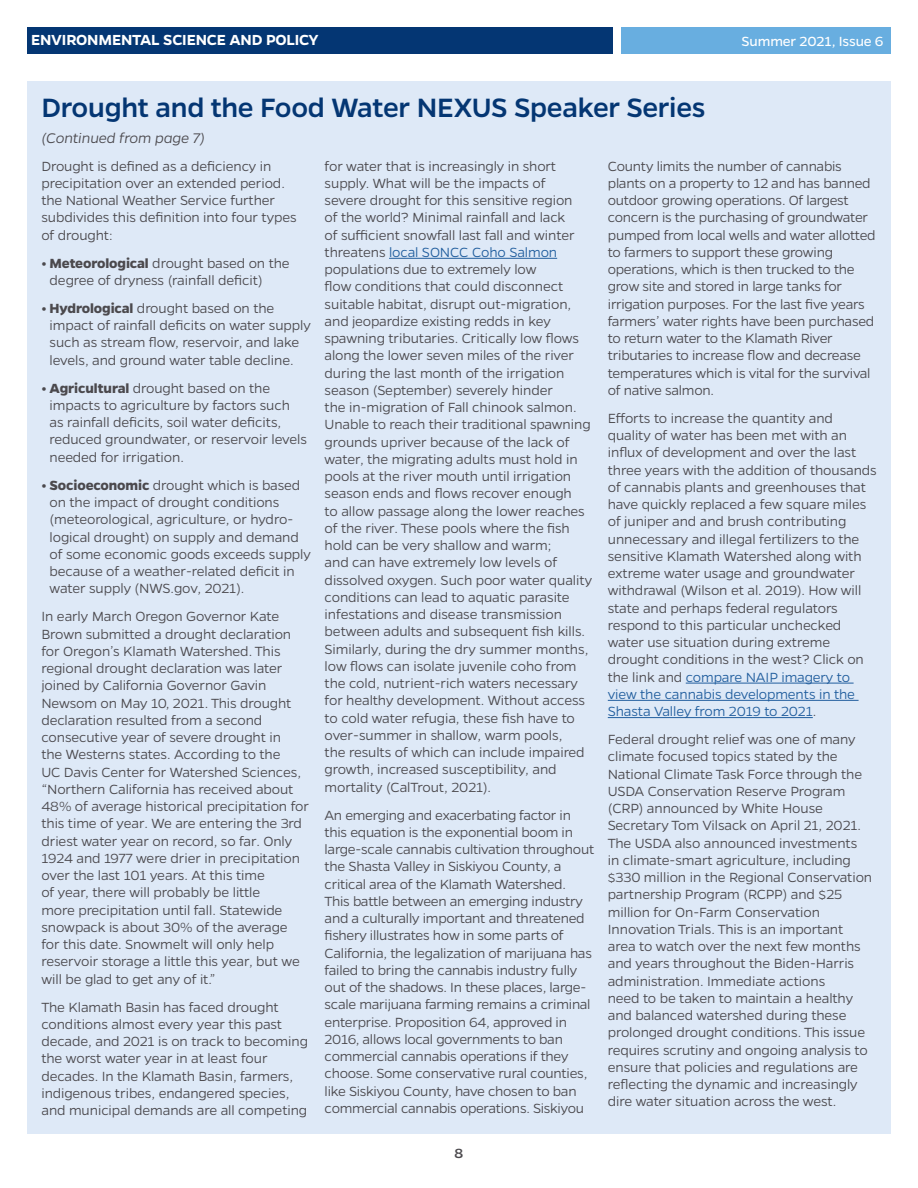
<style>
.page{position:relative;width:918px;height:1188px;background:#fff}
.page>*{position:absolute;margin:0;border:0;box-sizing:border-box;transform-origin:0 0}
.t1{font:500 30px "Gentona";letter-spacing:-.01em;color:#043673}
.t2{font:600 16.5px "Gentona";letter-spacing:-.015em;color:#fff}
.t3{font:italic 300 15.75px "Gentona";letter-spacing:-.01em;color:#4b494d}
.t4{font:300 15px/17.2px "Gentona";letter-spacing:-.01em;color:#4b494d}
.t5{font:15px "Gentona";letter-spacing:-.005em;color:#fff}
.t6{font:500 15px "Gentona";color:#4b494d}
.s1{font-weight:700}
.s2{color:#215e9e}
</style>
<div class="page">
<div style="left:27px;top:81px;width:864px;height:1053px;background:#dee9f7"></div>
<div style="left:27px;top:27px;width:585px;height:27px;background:#043673"></div>
<div style="left:621px;top:27px;width:270px;height:27px;background:#68aee0"></div>
<hr style="left:389px;top:258px;width:168px;height:1px;background:#215e9e">
<hr style="left:686px;top:683px;width:168px;height:1px;background:#215e9e">
<hr style="left:608px;top:700px;width:251px;height:1px;background:#215e9e">
<hr style="left:608px;top:717px;width:205px;height:1px;background:#215e9e">
<p class="t2" style="left:31px;top:31px;width:289px">ENVIRONMENTAL SCIENCE AND POLICY</p>
<p class="t5" style="left:741px;top:33px;width:144px">Summer 2021, Issue 6</p>
<h1 class="t1" style="left:41px;top:91px;width:666px">Drought and the Food Water NEXUS Speaker Series</h1>
<p class="t3" style="left:41px;top:129px;width:165px">(Continued from page 7)</p>
<p class="t4" style="left:41px;top:157px;width:257px">Drought is defined as a deficiency in precipitation over an extended period. the National Weather Service further subdivides this definition into four types of drought:</p>
<p class="t4" style="left:50px;top:254px;width:242px;text-indent:-8px"><span class="s1">• Meteorological</span> drought based on the degree of dryness (rainfall deficit)</p>
<p class="t4" style="left:50px;top:299px;width:263px;text-indent:-8px"><span class="s1">• Hydrological</span> drought based on the impact of rainfall deficits on water supply such as stream flow, reservoir, and lake levels, and ground water table decline.</p>
<p class="t4" style="left:50px;top:379px;width:259px;text-indent:-8px"><span class="s1">• Agricultural</span> drought based on the impacts to agriculture by factors such as rainfall deficits, soil water deficits, reduced groundwater, or reservoir levels needed for irrigation.</p>
<p class="t4" style="left:50px;top:476px;width:263px;text-indent:-8px"><span class="s1">• Socioeconomic</span> drought which is based on the impact of drought conditions (meteorological, agriculture, or hydro&shy;logical drought) on supply and demand of some economic goods exceeds supply because of a weather-related deficit in water supply (NWS.gov, 2021).</p>
<p class="t4" style="left:41px;top:608px;width:269px">In early March Oregon Governor Kate Brown submitted a drought declaration for Oregon’s Klamath Watershed. This regional drought declaration was later joined by California Governor Gavin Newsom on May 10, 2021. This drought declaration resulted from a second consecutive year of severe drought in<br>the Westerns states. According to the<br>UC Davis Center for Watershed Sciences, “Northern California has received about 48% of average historical precipitation for this time of year. We are entering the 3rd driest water year on record, so far. Only 1924 and 1977 were drier in precipitation over the last 101 years. At this time<br>of year, there will probably be little<br>more precipitation until fall. Statewide snowpack is about 30% of the average for this date. Snowmelt will only help reservoir storage a little this year, but we will be glad to get any of it.”</p>
<p class="t4" style="left:41px;top:998px;width:268px">The Klamath Basin has faced drought conditions almost every year this past decade, and 2021 is on track to becoming the worst water year in at least four decades. In the Klamath Basin, farmers, indigenous tribes, endangered species, and municipal demands are all competing</p>
<p class="t4" style="left:325px;top:157px;width:269px">for water that is increasingly in short supply. What will be the impacts of<br>severe drought for this sensitive region<br>of the world? Minimal rainfall and lack<br>of sufficient snowfall last fall and winter threatens <span class="s2">local SONCC Coho Salmon </span>populations due to extremely low<br>flow conditions that could disconnect suitable habitat, disrupt out-migration, and jeopardize existing redds in key spawning tributaries. Critically low flows along the lower seven miles of the river during the last month of the irrigation season (September) severely hinder<br>the in-migration of Fall chinook salmon.<br>Unable to reach their traditional spawning grounds upriver because of the lack of water, the migrating adults must hold in pools at the river mouth until irrigation season ends and flows recover enough<br>to allow passage along the lower reaches of the river. These pools where the fish hold can be very shallow and warm;<br>and can have extremely low levels of dissolved oxygen. Such poor water quality conditions can lead to aquatic parasite infestations and disease transmission between adults and subsequent fish kills.<br>Similarly, during the dry summer months, low flows can isolate juvenile coho from the cold, nutrient-rich waters necessary for healthy development. Without access to cold water refugia, these fish have to over-summer in shallow, warm pools,<br>the results of which can include impaired growth, increased susceptibility, and mortality (CalTrout, 2021).</p>
<p class="t4" style="left:325px;top:806px;width:271px">An emerging and exacerbating factor in this equation is the exponential boom in large-scale cannabis cultivation throughout the Shasta Valley in Siskiyou County, a critical area of the Klamath Watershed.<br>This battle between an emerging industry and a culturally important and threatened fishery illustrates how in some parts of California, the legalization of marijuana has failed to bring the cannabis industry fully out of the shadows. In these places, large&shy;scale marijuana farming remains a criminal enterprise. Proposition 64, approved in 2016, allows local governments to ban commercial cannabis operations if they choose. Some conservative rural counties, like Siskiyou County, have chosen to ban commercial cannabis operations. Siskiyou</p>
<p class="t4" style="left:608px;top:157px;width:269px">County limits the number of cannabis plants on a property to 12 and has banned outdoor growing operations. Of largest concern is the purchasing of groundwater pumped from local wells and water allotted to farmers to support these growing operations, which is then trucked to the grow site and stored in large tanks for irrigation purposes. For the last five years farmers’ water rights have been purchased to return water to the Klamath River tributaries to increase flow and decrease temperatures which is vital for the survival of native salmon.</p>
<p class="t4" style="left:608px;top:409px;width:271px">Efforts to increase the quantity and quality of water has been met with an influx of development and over the last three years with the addition of thousands of cannabis plants and greenhouses that have quickly replaced a few square miles of juniper and and brush contributing unnecessary and illegal fertilizers to the sensitive Klamath Watershed along with extreme water usage and groundwater withdrawal (Wilson et al. 2019). How will state and perhaps federal regulators respond to this particular unchecked water use situation during extreme drought conditions in the west? Click on the link and <span class="s2">compare NAIP imagery to view the cannabis developments in the Shasta Valley from 2019 to 2021</span>.</p>
<p class="t4" style="left:608px;top:731px;width:266px">Federal drought relief was one of many climate focused topics stated by the National Climate Task Force through the USDA Conservation Reserve Program (CRP) announced by White House Secretary Tom Vilsack on April 21, 2021.<br>The USDA also announced investments in climate-smart agriculture, including $330 million in the Regional Conservation partnership Program (RCPP) and $25 million for On-Farm Conservation Innovation Trials. This is an important area to watch over the next few months and years throughout the Biden-Harris administration. Immediate actions<br>need to be taken to maintain a healthy and balanced watershed during these prolonged drought conditions. This issue requires scrutiny and ongoing analysis to ensure that policies and regulations are reflecting the dynamic and increasingly dire water situation across the west.</p>
<p class="t6" style="left:455px;top:1145px;width:10px">8</p>
</div>
